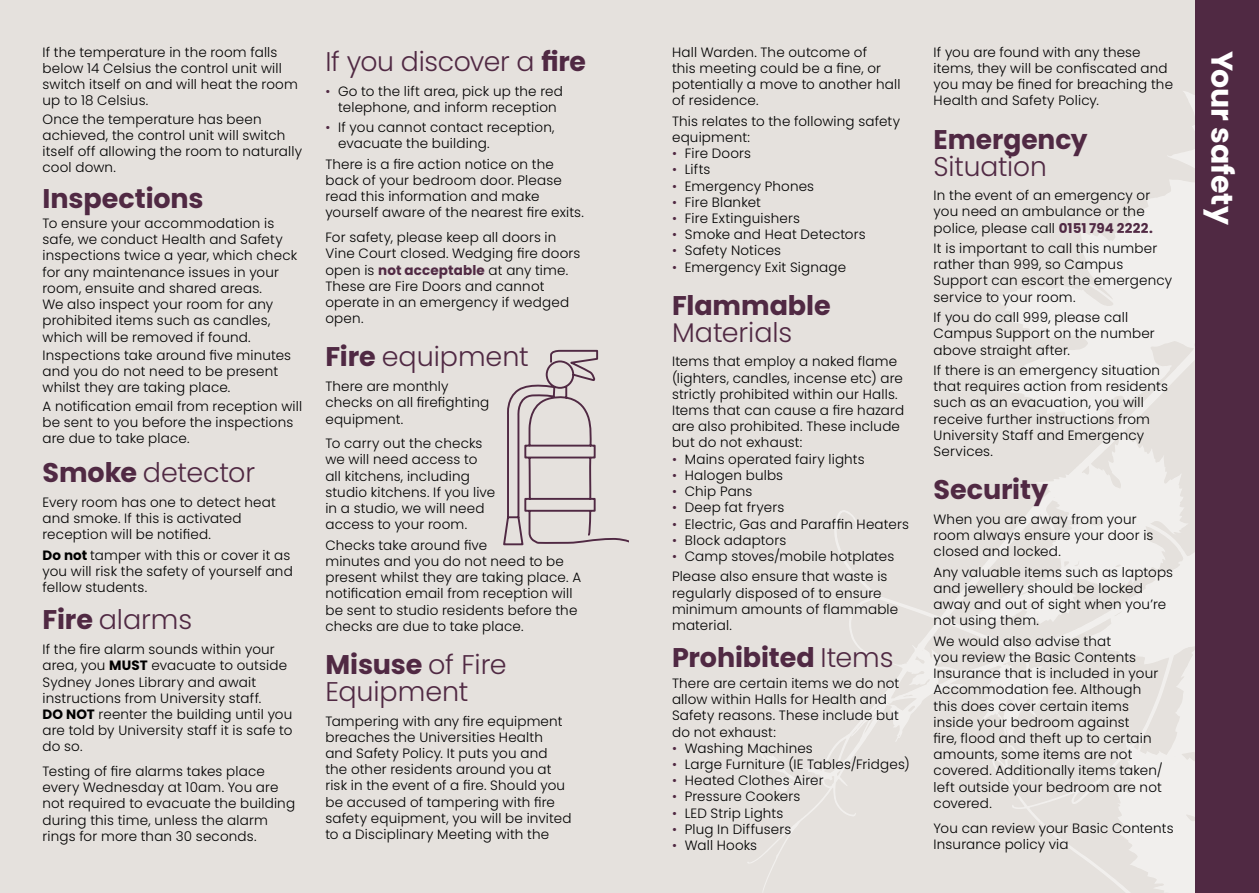
<style>
.page{position:relative;width:1259px;height:893px;background:#e5e1dd}
.page>*{position:absolute;margin:0;border:0;box-sizing:border-box;transform-origin:0 0}
.t1{font:700 30px "Poppins";letter-spacing:-.005em;color:#fff}
.t2{font:300 27px/27px "Poppins";letter-spacing:-.005em;color:#502943}
.t3{font:700 27px "Poppins";letter-spacing:-.005em;color:#502943}
.t4{font:300 13.5px/16.2px "Poppins";letter-spacing:.01em;color:#000}
.s1{font-weight:700;color:#502943}
.s2{color:#502943}
.s3{font-weight:300}
.s4{font-weight:700}
</style>
<div class="page">
<svg style="left:747px;top:91px;width:448px;height:802px"></svg>
<div style="left:1195px;top:0;width:64px;height:893px;background:#502943"></div>
<svg style="left:503px;top:349px;width:126px;height:197px"></svg>
<p class="t4" style="left:933px;top:44px;width:241px">If you are found with any these items, they will be confiscated and you may be fined for breaching the<br>Health and Safety Policy.</p>
<h2 class="t3" style="left:933px;top:123px;width:155px">Emergency</h2>
<h2 class="t2" style="left:933px;top:153px;width:115px">Situation</h2>
<p class="t4" style="left:933px;top:187px;width:221px">In the event of an emergency or you need an ambulance or the police, please call <span class="s1">0151 794 2222.</span></p>
<p class="t4" style="left:933px;top:240px;width:240px">It is important to call this number rather than 999, so Campus<br>Support can escort the emergency service to your room.</p>
<p class="t4" style="left:933px;top:309px;width:223px">If you do call 999, please call<br>Campus Support on the number above straight after.</p>
<p class="t4" style="left:933px;top:362px;width:236px">If there is an emergency situation that requires action from residents such as an evacuation, you will receive further instructions from<br>University Staff and Emergency<br>Services.</p>
<h2 class="t3" style="left:933px;top:474px;width:116px">Security</h2>
<p class="t4" style="left:933px;top:511px;width:221px">When you are away from your room always ensure your door is closed and locked.</p>
<p class="t4" style="left:933px;top:564px;width:241px">Any valuable items such as laptops and jewellery should be locked away and out of sight when you’re not using them.</p>
<p class="t4" style="left:933px;top:633px;width:231px">We would also advise that<br>you review the Basic Contents<br>Insurance that is included in your<br>Accommodation fee. Although this does cover certain items inside your bedroom against<br>fire, flood and theft up to certain amounts, some items are not covered. Additionally items taken/ left outside your bedroom are not covered.</p>
<p class="t4" style="left:933px;top:820px;width:241px">You can review your Basic Contents<br>Insurance policy via</p>
<p class="t4" style="left:43px;top:44px;width:236px">If the temperature in the room falls</p>
<h1 class="t1" style="left:1239px;top:51px;width:175px;rotate:90deg">Your safety</h1>
<p class="t4" style="left:672px;top:44px;width:230px">Hall Warden. The outcome of<br>this meeting could be a fine, or potentially a move to another hall of residence.</p>
<p class="t4" style="left:672px;top:113px;width:230px">This relates to the following safety equipment:</p>
<p class="t4" style="left:672px;top:145px;width:81px"><span class="s2">•</span> Fire Doors</p>
<p class="t4" style="left:672px;top:162px;width:40px"><span class="s2">•</span> Lifts</p>
<p class="t4" style="left:672px;top:178px;width:144px"><span class="s2">•</span> Emergency Phones</p>
<p class="t4" style="left:672px;top:194px;width:90px"><span class="s2">•</span> Fire Blanket</p>
<p class="t4" style="left:672px;top:210px;width:130px"><span class="s2">•</span> Fire Extinguishers</p>
<p class="t4" style="left:672px;top:226px;width:195px"><span class="s2">•</span> Smoke and Heat Detectors</p>
<p class="t4" style="left:672px;top:243px;width:111px"><span class="s2">•</span> Safety Notices</p>
<p class="t4" style="left:672px;top:259px;width:176px"><span class="s2">•</span> Emergency Exit Signage</p>
<h2 class="t3" style="left:672px;top:290px;width:160px">Flammable</h2>
<h2 class="t2" style="left:672px;top:319px;width:122px">Materials</h2>
<p class="t4" style="left:672px;top:354px;width:234px">Items that employ a naked flame (lighters, candles, incense etc) are strictly prohibited within our Halls.<br>Items that can cause a fire hazard are also prohibited. These include but do not exhaust:</p>
<p class="t4" style="left:672px;top:451px;width:194px"><span class="s2">•</span> Mains operated fairy lights</p>
<p class="t4" style="left:672px;top:467px;width:113px"><span class="s2">•</span> Halogen bulbs</p>
<p class="t4" style="left:672px;top:483px;width:82px"><span class="s2">•</span> Chip Pans</p>
<p class="t4" style="left:672px;top:499px;width:114px"><span class="s2">•</span> Deep fat fryers</p>
<p class="t4" style="left:672px;top:516px;width:238px"><span class="s2">•</span> Electric, Gas and Paraffin Heaters</p>
<p class="t4" style="left:672px;top:532px;width:116px"><span class="s2">•</span> Block adaptors</p>
<p class="t4" style="left:672px;top:546px;width:224px;line-height:20.4px"><span class="s2">•</span> Camp stoves/mobile hotplates<br>Please also ensure that waste is</p>
<p class="t4" style="left:672px;top:585px;width:228px">regularly disposed of to ensure minimum amounts of flammable material.</p>
<h2 class="t3" style="left:672px;top:642px;width:223px">Prohibited <span class="s3">Items</span></h2>
<p class="t4" style="left:672px;top:675px;width:229px">There are certain items we do not allow within Halls for Health and<br>Safety reasons. These include but do not exhaust:</p>
<p class="t4" style="left:672px;top:740px;width:142px"><span class="s2">•</span> Washing Machines</p>
<p class="t4" style="left:672px;top:756px;width:239px"><span class="s2">•</span> Large Furniture (IE Tables/Fridges)</p>
<p class="t4" style="left:672px;top:772px;width:153px"><span class="s2">•</span> Heated Clothes Airer</p>
<p class="t4" style="left:672px;top:788px;width:130px"><span class="s2">•</span> Pressure Cookers</p>
<p class="t4" style="left:672px;top:805px;width:113px"><span class="s2">•</span> LED Strip Lights</p>
<p class="t4" style="left:672px;top:821px;width:121px"><span class="s2">•</span> Plug In Diffusers</p>
<p class="t4" style="left:672px;top:837px;width:87px"><span class="s2">•</span> Wall Hooks</p>
<h2 class="t2" style="left:325px;top:48px;width:262px">If you discover a <span class="s4">fire</span></h2>
<p class="t4" style="left:325px;top:83px;width:239px;text-align:center"><span class="s2">•</span> Go to the lift area, pick up the red telephone, and inform reception</p>
<p class="t4" style="left:338px;top:119px;width:218px;text-indent:-13px"><span class="s2">•</span> If you cannot contact reception, evacuate the building.</p>
<p class="t4" style="left:325px;top:156px;width:260px">There is a fire action notice on the back of your bedroom door. Please read this information and make yourself aware of the nearest fire exits.</p>
<p class="t4" style="left:325px;top:229px;width:257px">For safety, please keep all doors in<br>Vine Court closed. Wedging fire doors open is <span class="s1">not acceptable</span> at any time.<br>These are Fire Doors and cannot operate in an emergency if wedged open.</p>
<h2 class="t2" style="left:325px;top:344px;width:205px"><span class="s4">Fire</span> equipment</h2>
<p class="t4" style="left:325px;top:378px;width:165px">There are monthly checks on all firefighting equipment.</p>
<p class="t4" style="left:325px;top:435px;width:171px">To carry out the checks we will need access to all kitchens, including studio kitchens. If you live in a studio, we will need access to your room.</p>
<p class="t4" style="left:325px;top:537px;width:257px">Checks take around five<br>minutes and you do not need to be present whilst they are taking place. A notification email from reception will be sent to studio residents before the checks are due to take place.</p>
<h2 class="t2" style="left:325px;top:651px;width:183px"><span class="s4">Misuse</span> of Fire<br>Equipment</h2>
<p class="t4" style="left:325px;top:713px;width:248px">Tampering with any fire equipment breaches the Universities Health and Safety Policy. It puts you and the other residents around you at risk in the event of a fire. Should you be accused of tampering with fire safety equipment, you will be invited to a Disciplinary Meeting with the</p>
<p class="t4" style="left:43px;top:60px;width:257px">below 14 Celsius the control unit will switch itself on and will heat the room up to 18 Celsius.</p>
<p class="t4" style="left:43px;top:111px;width:261px">Once the temperature has been achieved, the control unit will switch itself off allowing the room to naturally cool down.</p>
<h2 class="t3" style="left:43px;top:183px;width:163px">Inspections</h2>
<p class="t4" style="left:43px;top:215px;width:256px">To ensure your accommodation is safe, we conduct Health and Safety inspections twice a year, which check for any maintenance issues in your room, ensuite and shared areas.<br>We also inspect your room for any prohibited items such as candles, which will be removed if found.</p>
<p class="t4" style="left:43px;top:347px;width:250px">Inspections take around five minutes and you do not need to be present whilst they are taking place.</p>
<p class="t4" style="left:43px;top:398px;width:261px">A notification email from reception will be sent to you before the inspections are due to take place.</p>
<h2 class="t2" style="left:43px;top:459px;width:214px"><span class="s4">Smoke</span> detector</h2>
<p class="t4" style="left:43px;top:494px;width:235px">Every room has one to detect heat and smoke. If this is activated reception will be notified.</p>
<p class="t4" style="left:43px;top:547px;width:252px"><span class="s4">Do not</span> tamper with this or cover it as you will risk the safety of yourself and fellow students.</p>
<h2 class="t2" style="left:43px;top:607px;width:151px"><span class="s4">Fire</span> alarms</h2>
<p class="t4" style="left:43px;top:641px;width:251px">If the fire alarm sounds within your area, you <span class="s4">MUST</span> evacuate to outside<br>Sydney Jones Library and await instructions from University staff.<br><span class="s4">DO NOT</span> reenter the building until you are told by University staff it is safe to do so.</p>
<p class="t4" style="left:43px;top:763px;width:254px">Testing of fire alarms takes place every Wednesday at 10am. You are not required to evacuate the building during this time, unless the alarm rings for more than 30 seconds.</p>
</div>
